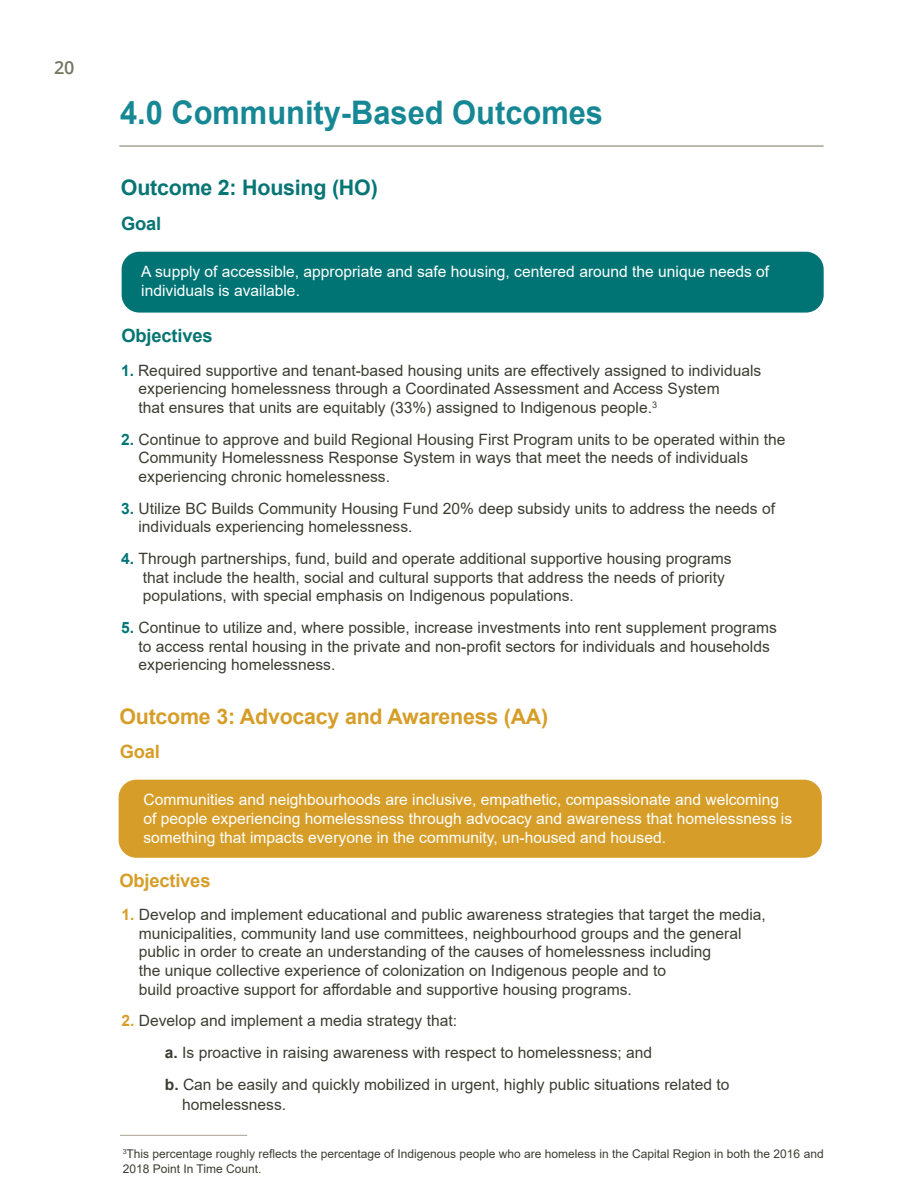
<style>
.page{position:relative;width:918px;height:1188px;background:#fff}
.page>*{position:absolute;margin:0;border:0;box-sizing:border-box;transform-origin:0 0}
.Page_Section_Title{font:700 32.55px "Arial";color:#168794;scale:.95 1}
.Page_Section_Title-2{font:700 21.45px "Arial";letter-spacing:-.01em;color:#d69e28}
.Page_Section_Title-3{font:700 21.45px "Arial";letter-spacing:-.01em;color:#067573}
.Page_Section_Title-4{font:700 18.3px "Arial";letter-spacing:-.01em;color:#067573}
.Page_Section_Title-5{font:700 18.3px "Arial";letter-spacing:-.01em;color:#d69e28}
.t1{font:600 18px "Open Sans";color:#757561}
.t2{font:15.6px/18.8px "Arial";color:#3d3d33}
.Body_Text{font:15.6px/18.8px "Arial";color:#fff}
.Top_Right_Address{font:12px/14.4px "Arial";color:#3d3d33}
.s1{font-weight:700;color:#007474}
.s2{font-weight:700;color:#d69e28}
.s3{font-weight:700}
</style>
<div class="page">
<hr style="left:119px;top:145px;width:705px;height:2px;background:#a7a494">
<div style="left:122px;top:252px;width:702px;height:61px;background:#007474;border-radius:18px"></div>
<hr style="left:120px;top:1135px;width:127px;height:1px;background:#a7a494">
<div style="left:119px;top:780px;width:703px;height:78px;background:#d69e28;border-radius:18px"></div>
<p class="t1" style="left:54px;top:55px;width:22px">20</p>
<p class="Page_Section_Title" style="left:120px;top:90px;width:510px">4.0 Community-Based Outcomes</p>
<p class="Page_Section_Title-3" style="left:121px;top:173px;width:258px">Outcome 2: Housing (HO)</p>
<p class="Page_Section_Title-4" style="left:121px;top:211px;width:42px">Goal</p>
<p class="Body_Text" style="left:141px;top:262px;width:630px">A supply of accessible, appropriate and safe housing, centered around the unique needs of individuals is available.</p>
<p class="Page_Section_Title-4" style="left:121px;top:322px;width:93px">Objectives</p>
<p class="t2" style="left:139px;top:361px;width:624px;text-indent:-17px"><span class="s1">1.</span> Required supportive and tenant-based housing units are effectively assigned to individuals experiencing homelessness through a Coordinated Assessment and Access System<br>that ensures that units are equitably (33%) assigned to Indigenous people.<sup>3</sup></p>
<p class="t2" style="left:139px;top:430px;width:649px;text-indent:-17px"><span class="s1">2.</span> Continue to approve and build Regional Housing First Program units to be operated within the<br>Community Homelessness Response System in ways that meet the needs of individuals experiencing chronic homelessness.</p>
<p class="t2" style="left:139px;top:499px;width:638px;text-indent:-17px"><span class="s1">3.</span> Utilize BC Builds Community Housing Fund 20% deep subsidy units to address the needs of individuals experiencing homelessness.</p>
<p class="t2" style="left:143px;top:549px;width:590px;text-indent:-22px"><span class="s1">4.</span> Through partnerships, fund, build and operate additional supportive housing programs that include the health, social and cultural supports that address the needs of priority populations, with special emphasis on Indigenous populations.</p>
<p class="t2" style="left:139px;top:618px;width:640px;text-indent:-17px"><span class="s1">5.</span> Continue to utilize and, where possible, increase investments into rent supplement programs to access rental housing in the private and non-profit sectors for individuals and households experiencing homelessness.</p>
<p class="Page_Section_Title-2" style="left:119px;top:701px;width:430px">Outcome 3: Advocacy and Awareness (AA)</p>
<p class="Page_Section_Title-5" style="left:120px;top:739px;width:42px">Goal</p>
<p class="Body_Text" style="left:143px;top:790px;width:650px">Communities and neighbourhoods are inclusive, empathetic, compassionate and welcoming of people experiencing homelessness through advocacy and awareness that homelessness is something that impacts everyone in the community, un-housed and housed.</p>
<p class="Page_Section_Title-5" style="left:119px;top:868px;width:93px">Objectives</p>
<p class="t2" style="left:139px;top:905px;width:629px;text-indent:-17px"><span class="s2">1.</span> Develop and implement educational and public awareness strategies that target the media, municipalities, community land use committees, neighbourhood groups and the general public in order to create an understanding of the causes of homelessness including<br>the unique collective experience of colonization on Indigenous people and to<br>build proactive support for affordable and supportive housing programs.</p>
<p class="t2" style="left:121px;top:1011px;width:337px"><span class="s2">2.</span> Develop and implement a media strategy that:</p>
<p class="t2" style="left:165px;top:1043px;width:489px"><span class="s3">a.</span> Is proactive in raising awareness with respect to homelessness; and</p>
<p class="t2" style="left:182px;top:1075px;width:549px;line-height:19.8px;text-indent:-17px"><span class="s3">b.</span> Can be easily and quickly mobilized in urgent, highly public situations related to homelessness.</p>
<p class="Top_Right_Address" style="left:123px;top:1147px;width:702px"><sup>3</sup>This percentage roughly reflects the percentage of Indigenous people who are homeless in the Capital Region in both the 2016 and<br>2018 Point In Time Count.</p>
</div>
